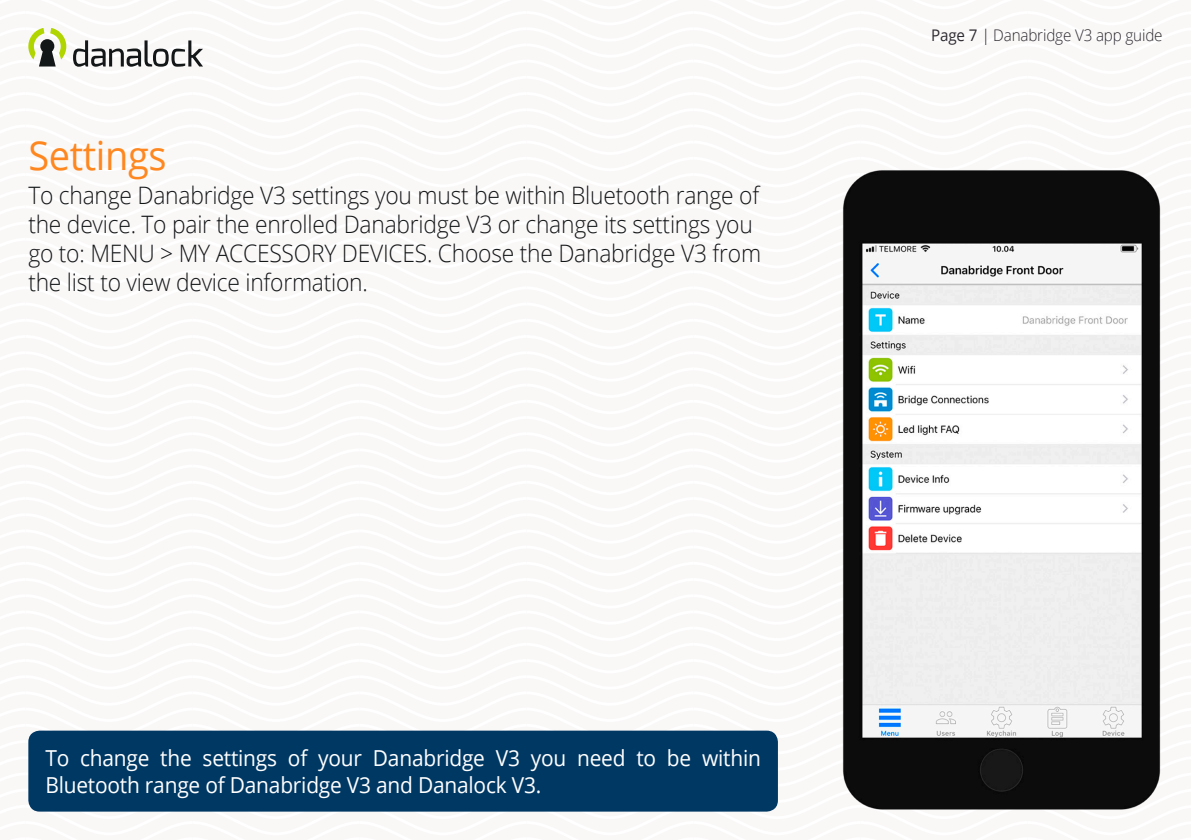
<style>
.page{position:relative;width:1191px;height:840px;background:#fff}
.page>*{position:absolute;margin:0;border:0;box-sizing:border-box;transform-origin:0 0}
.t1{font:40px "Open Sans";letter-spacing:-.01em;color:#ff871f;scale:.95 1}
.t2{font:300 24px/28.8px "Open Sans";letter-spacing:-.01em;color:#141718;scale:.95 1}
.info_text{font:22px/26.4px "Open Sans";letter-spacing:-.01em;color:#fff;scale:.95 1}
.t3{font:300 16px "Open Sans";letter-spacing:-.01em;color:#2d2a30;scale:.95 1}
.s1{font-weight:400}
.s2{font-style:italic}
</style>
<div class="page">
<div style="left:0;top:0;width:1191px;height:839px;background:#faf7f7"></div>
<svg style="left:73px;top:40px;width:130px;height:26px"></svg>
<svg style="left:28px;top:28px;width:38px;height:38px"></svg>
<img style="left:843px;top:170px;width:318px;height:640px">
<div style="left:28px;top:730px;width:750px;height:81px;background:#003864;border-radius:11px"></div>
<p class="t1" style="left:28px;top:128px;width:147px">Settings</p>
<p class="t2" style="left:28px;top:180px;width:773px">To change Danabridge V3 settings you must be within Bluetooth range of the device. To pair the enrolled Danabridge V3 or change its settings you go to: MENU &gt; MY ACCESSORY DEVICES. Choose the Danabridge V3 from the list to view device information.</p>
<p class="t3" style="left:931px;top:24px;width:245px"><span class="s1">Page 7</span> <span class="s2">|</span> Danabridge V3 app guide</p>
<p class="info_text" style="left:45px;top:744px;width:754px">To change the settings of your Danabridge V3 you need to be within<br>Bluetooth range of Danabridge V3 and Danalock V3.</p>
</div>
